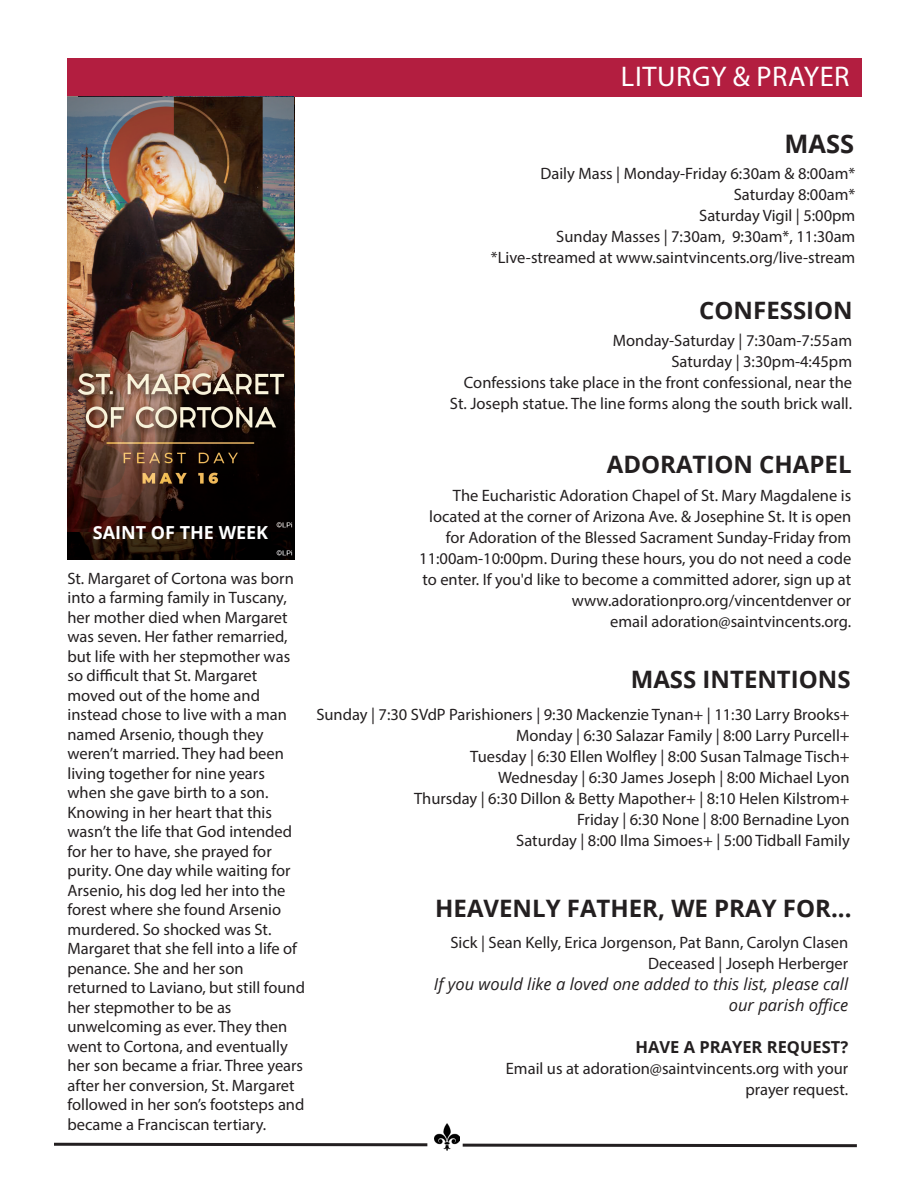
<style>
.page{position:relative;width:918px;height:1188px;background:#fff}
.page>*{position:absolute;margin:0;border:0;box-sizing:border-box;transform-origin:0 0}
.Page_Title_-_Left{font:28.5px "Myriad Pro";letter-spacing:.02em;color:#fff}
.Page_Title_-_Left-2{font:700 25.5px "Open Sans";color:#231f20}
.Page_Title_-_Left-3{font:700 24px "Open Sans";color:#231f20}
.Subheader_1{font:700 18px "Open Sans";color:#fff}
.Subheader_1-2{font:16.5px/19.5px "Myriad Pro";color:#231f20;text-align:right}
.Body_Text_-_Bold{font:16.5px "Myriad Pro";color:#231f20}
.Body_Text_-_White{font:16.5px "Myriad Pro";color:#231f20}
.Body_Text_-_White-2{font:italic 16.5px "Open Sans";color:#231f20}
.Subheader_1-3{font:700 16.5px "Open Sans";color:#231f20}
</style>
<div class="page">
<div style="left:68px;top:58px;width:794px;height:39px;background:#b31e40"></div>
<svg style="left:462px;top:1143px;width:395px;height:5px"></svg>
<img style="left:435px;top:1124px;width:24px;height:27px">
<svg style="left:54px;top:1142px;width:374px;height:5px"></svg>
<img style="left:68px;top:97px;width:226px;height:462px">
<img style="left:68px;top:98px;width:226px;height:433px">
<p class="Page_Title_-_Left" style="left:621px;top:59px;width:230px">LITURGY &amp; PRAYER</p>
<p class="Page_Title_-_Left-2" style="left:785px;top:125px;width:71px">MASS</p>
<p class="Subheader_1-2" style="left:540px;top:163px;width:316px">Daily Mass | Monday-Friday 6:30am &amp; 8:00am*</p>
<p class="Subheader_1-2" style="left:699px;top:183px;width:158px;line-height:21px">Saturday 8:00am*<br>Saturday Vigil | 5:00pm</p>
<p class="Subheader_1-2" style="left:556px;top:226px;width:301px">Sunday Masses | 7:30am, 9:30am*, 11:30am</p>
<p class="Subheader_1-2" style="left:491px;top:247px;width:366px">*Live-streamed at www.saintvincents.org/live-stream</p>
<p class="Page_Title_-_Left-3" style="left:699px;top:293px;width:155px">CONFESSION</p>
<p class="Subheader_1-2" style="left:613px;top:331px;width:241px">Monday-Saturday | 7:30am-7:55am</p>
<p class="Subheader_1-2" style="left:671px;top:352px;width:182px">Saturday | 3:30pm-4:45pm</p>
<p class="Subheader_1-2" style="left:464px;top:373px;width:390px">Confessions take place in the front confessional, near the</p>
<p class="Subheader_1-2" style="left:450px;top:394px;width:404px">St. Joseph statue. The line forms along the south brick wall.</p>
<p class="Subheader_1" style="left:93px;top:520px;width:177px">SAINT OF THE WEEK</p>
<p class="Subheader_1-2" style="left:68px;top:568px;width:239px;text-align:left">St. Margaret of Cortona was born into a farming family in Tuscany, her mother died when Margaret was seven. Her father remarried, but life with her stepmother was so difficult that St. Margaret moved out of the home and instead chose to live with a man named Arsenio, though they weren’t married. They had been living together for nine years when she gave birth to a son.<br>Knowing in her heart that this wasn’t the life that God intended for her to have, she prayed for purity. One day while waiting for<br>Arsenio, his dog led her into the forest where she found Arsenio murdered. So shocked was St.<br>Margaret that she fell into a life of penance. She and her son returned to Laviano, but still found her stepmother to be as unwelcoming as ever. They then went to Cortona, and eventually her son became a friar. Three years after her conversion, St. Margaret followed in her son’s footsteps and became a Franciscan tertiary.</p>
<p class="Page_Title_-_Left-3" style="left:607px;top:447px;width:246px">ADORATION CHAPEL</p>
<p class="Subheader_1-2" style="left:419px;top:484px;width:434px;line-height:21px">The Eucharistic Adoration Chapel of St. Mary Magdalene is located at the corner of Arizona Ave. &amp; Josephine St. It is open for Adoration of the Blessed Sacrament Sunday-Friday from 11:00am-10:00pm. During these hours, you do not need a code to enter. If you'd like to become a committed adorer, sign up at www.adorationpro.org/vincentdenver or</p>
<p class="Subheader_1-2" style="left:610px;top:611px;width:243px">email adoration@saintvincents.org.</p>
<p class="Page_Title_-_Left-3" style="left:631px;top:662px;width:221px">MASS INTENTIONS</p>
<p class="Body_Text_-_Bold" style="left:316px;top:704px;width:535px">Sunday | 7:30 SVdP Parishioners | 9:30 Mackenzie Tynan+ | 11:30 Larry Brooks+</p>
<p class="Body_Text_-_Bold" style="left:516px;top:725px;width:335px">Monday | 6:30 Salazar Family | 8:00 Larry Purcell+</p>
<p class="Body_Text_-_Bold" style="left:470px;top:746px;width:381px">Tuesday | 6:30 Ellen Wolfley | 8:00 Susan Talmage Tisch+</p>
<p class="Body_Text_-_Bold" style="left:498px;top:767px;width:353px">Wednesday | 6:30 James Joseph | 8:00 Michael Lyon</p>
<p class="Body_Text_-_Bold" style="left:414px;top:788px;width:437px">Thursday | 6:30 Dillon &amp; Betty Mapother+ | 8:10 Helen Kilstrom+</p>
<p class="Body_Text_-_Bold" style="left:577px;top:809px;width:274px">Friday | 6:30 None | 8:00 Bernadine Lyon</p>
<p class="Body_Text_-_Bold" style="left:516px;top:830px;width:335px">Saturday | 8:00 Ilma Simoes+ | 5:00 Tidball Family</p>
<p class="Page_Title_-_Left-3" style="left:435px;top:892px;width:418px">HEAVENLY FATHER, WE PRAY FOR...</p>
<p class="Body_Text_-_White" style="left:450px;top:932px;width:399px">Sick | Sean Kelly, Erica Jorgenson, Pat Bann, Carolyn Clasen</p>
<p class="Body_Text_-_White" style="left:648px;top:953px;width:202px">Deceased | Joseph Herberger</p>
<p class="Body_Text_-_White-2" style="left:434px;top:972px;width:416px">If you would like a loved one added to this list, please call</p>
<p class="Body_Text_-_White-2" style="left:729px;top:993px;width:121px">our parish office</p>
<p class="Subheader_1-3" style="left:636px;top:1035px;width:214px">HAVE A PRAYER REQUEST?</p>
<p class="Body_Text_-_White" style="left:506px;top:1058px;width:344px">Email us at adoration@saintvincents.org with your</p>
<p class="Body_Text_-_White" style="left:746px;top:1079px;width:104px">prayer request.</p>
</div>
